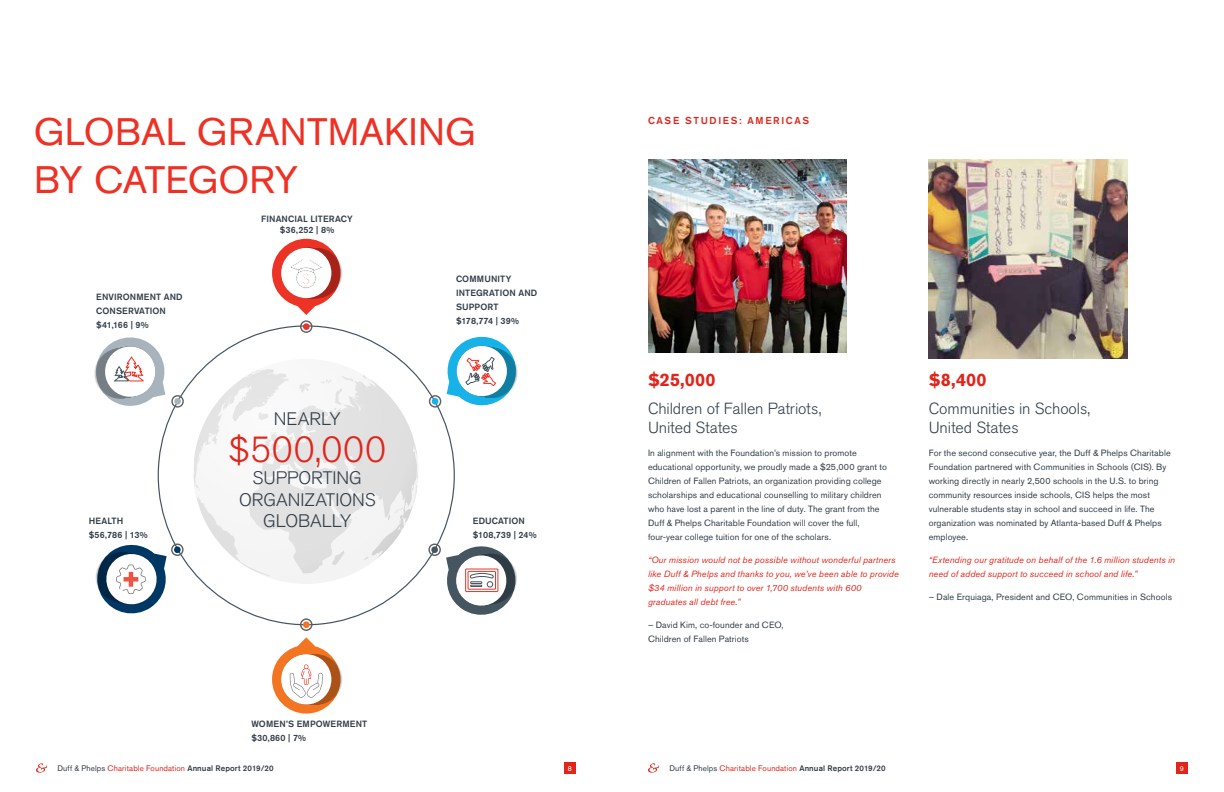
<style>
.page{position:relative;width:1224px;height:792px;background:#fff}
.page>*{position:absolute;margin:0;border:0;box-sizing:border-box;transform-origin:0 0}
.t1{font:38px/48px "Akzidenz Grotesk BQ";letter-spacing:.005em;color:#ee3124}
.t2{font:300 36px "Akzidenz Grotesk BQ";letter-spacing:.025em;color:#e1251b}
.t3{font:300 18px/21.6px "Akzidenz Grotesk BQ";color:#323e48;text-align:center}
.t4{font:700 18px "Akzidenz Grotesk BQ";letter-spacing:.01em;color:#e1251b}
.t5{font:300 16px/19.2px "Akzidenz Grotesk BQ";letter-spacing:-.005em;color:#323e48}
.t6{font:500 10px "Akzidenz Grotesk BQ";letter-spacing:.165em;color:#e1251b}
.t7{font:9px/14px "Akzidenz Grotesk BQ";letter-spacing:.01em;color:#323e48}
.t8{font:italic 9px/14px "Akzidenz Grotesk BQ";letter-spacing:.01em;color:#e1251b}
.t9{font:500 9px/14px "Akzidenz Grotesk BQ";letter-spacing:.015em;color:#323e48}
.t10{font:8px "Akzidenz Grotesk BQ";letter-spacing:.015em;color:#e1251b}
.t11{font:7px "Akzidenz Grotesk BQ";color:#fff}
.s1{color:#323e48}
.s2{font-weight:500;color:#323e48}
</style>
<div class="page">
<svg style="left:36px;top:763px;width:11px;height:10px"></svg>
<svg style="left:648px;top:763px;width:11px;height:10px"></svg>
<div style="left:564px;top:762px;width:12px;height:12px;background:#e1251b"></div>
<div style="left:1176px;top:762px;width:12px;height:12px;background:#e1251b"></div>
<img style="left:648px;top:160px;width:199px;height:193px">
<img style="left:929px;top:160px;width:198px;height:198px">
<svg style="left:300px;top:618px;width:13px;height:13px"></svg>
<div style="left:193px;top:359px;width:225px;height:225px;background:linear-gradient(to bottom,#eee,#ebebeb);border-radius:112px"></div>
<svg style="left:364px;top:556px;width:5px;height:4px"></svg>
<svg style="left:195px;top:484px;width:5px;height:7px"></svg>
<svg style="left:210px;top:434px;width:7px;height:10px"></svg>
<svg style="left:244px;top:369px;width:26px;height:9px"></svg>
<svg style="left:258px;top:412px;width:10px;height:8px"></svg>
<svg style="left:264px;top:428px;width:16px;height:23px"></svg>
<svg style="left:302px;top:433px;width:7px;height:5px"></svg>
<svg style="left:299px;top:383px;width:11px;height:10px"></svg>
<svg style="left:412px;top:485px;width:5px;height:19px"></svg>
<svg style="left:332px;top:550px;width:12px;height:15px"></svg>
<svg style="left:321px;top:375px;width:56px;height:36px"></svg>
<svg style="left:388px;top:508px;width:16px;height:16px"></svg>
<svg style="left:287px;top:466px;width:11px;height:13px"></svg>
<svg style="left:95px;top:542px;width:89px;height:72px"></svg>
<svg style="left:428px;top:543px;width:89px;height:72px"></svg>
<svg style="left:94px;top:337px;width:90px;height:72px"></svg>
<svg style="left:428px;top:336px;width:90px;height:72px"></svg>
<svg style="left:272px;top:239px;width:71px;height:94px"></svg>
<svg style="left:272px;top:637px;width:70px;height:77px"></svg>
<h1 class="t1" style="left:34px;top:107px;width:444px">GLOBAL GRANTMAKING<br>BY CATEGORY</h1>
<p class="t9" style="left:96px;top:289px;width:88px">ENVIRONMENT AND<br>CONSERVATION $41,166 | 9%</p>
<p class="t9" style="left:261px;top:213px;width:93px;line-height:10.8px;text-align:center">FINANCIAL LITERACY $36,252 | 8%</p>
<h3 class="t3" style="left:274px;top:408px;width:68px">NEARLY</h3>
<h2 class="t2" style="left:229px;top:430px;width:159px">$500,000</h2>
<h3 class="t3" style="left:239px;top:467px;width:138px">SUPPORTING<br>ORGANIZATIONS</h3>
<p class="t9" style="left:89px;top:514px;width:36px">HEALTH</p>
<h3 class="t3" style="left:263px;top:510px;width:90px">GLOBALLY</h3>
<p class="t9" style="left:89px;top:528px;width:60px">$56,786 | 13%</p>
<p class="t9" style="left:456px;top:272px;width:83px">COMMUNITY<br>INTEGRATION AND<br>SUPPORT $178,774 | 39%</p>
<p class="t9" style="left:473px;top:514px;width:65px">EDUCATION $108,739 | 24%</p>
<p class="t9" style="left:251px;top:717px;width:117px">WOMEN’S EMPOWERMENT $30,860 | 7%</p>
<p class="t6" style="left:648px;top:114px;width:163px">CASE STUDIES: AMERICAS</p>
<h3 class="t4" style="left:648px;top:369px;width:69px">$25,000</h3>
<h3 class="t5" style="left:648px;top:399px;width:175px">Children of Fallen Patriots,<br>United States</h3>
<p class="t7" style="left:648px;top:446px;width:241px">In alignment with the Foundation’s mission to promote educational opportunity, we proudly made a $25,000 grant to Children of Fallen Patriots, an organization providing college scholarships and educational counselling to military children who have lost a parent in the line of duty. The grant from the Duff &amp; Phelps Charitable Foundation will cover the full, four-year college tuition for one of the scholars.</p>
<p class="t8" style="left:648px;top:553px;width:252px">“Our mission would not be possible without wonderful partners like Duff &amp; Phelps and thanks to you, we’ve been able to provide $34 million in support to over 1,700 students with 600 graduates all debt free.”</p>
<p class="t7" style="left:648px;top:618px;width:137px">– David Kim, co-founder and CEO,<br>Children of Fallen Patriots</p>
<h3 class="t4" style="left:929px;top:369px;width:60px">$8,400</h3>
<h3 class="t5" style="left:929px;top:399px;width:163px">Communities in Schools,<br>United States</h3>
<p class="t7" style="left:929px;top:446px;width:244px">For the second consecutive year, the Duff &amp; Phelps Charitable Foundation partnered with Communities in Schools (CIS). By working directly in nearly 2,500 schools in the U.S. to bring community resources inside schools, CIS helps the most vulnerable students stay in school and succeed in life. The organization was nominated by Atlanta-based Duff &amp; Phelps employee.</p>
<p class="t8" style="left:929px;top:553px;width:248px">“Extending our gratitude on behalf of the 1.6 million students in need of added support to succeed in school and life.”</p>
<p class="t7" style="left:929px;top:590px;width:245px">– Dale Erquiaga, President and CEO, Communities in Schools</p>
<p class="t10" style="left:57px;top:763px;width:218px"><span class="s1">Duff &amp; Phelps</span> Charitable Foundation <span class="s2">Annual Report 2019/20</span></p>
<p class="t11" style="left:568px;top:764px;width:6px">8</p>
<p class="t10" style="left:669px;top:763px;width:218px"><span class="s1">Duff &amp; Phelps</span> Charitable Foundation <span class="s2">Annual Report 2019/20</span></p>
<p class="t11" style="left:1180px;top:764px;width:6px">9</p>
</div>
